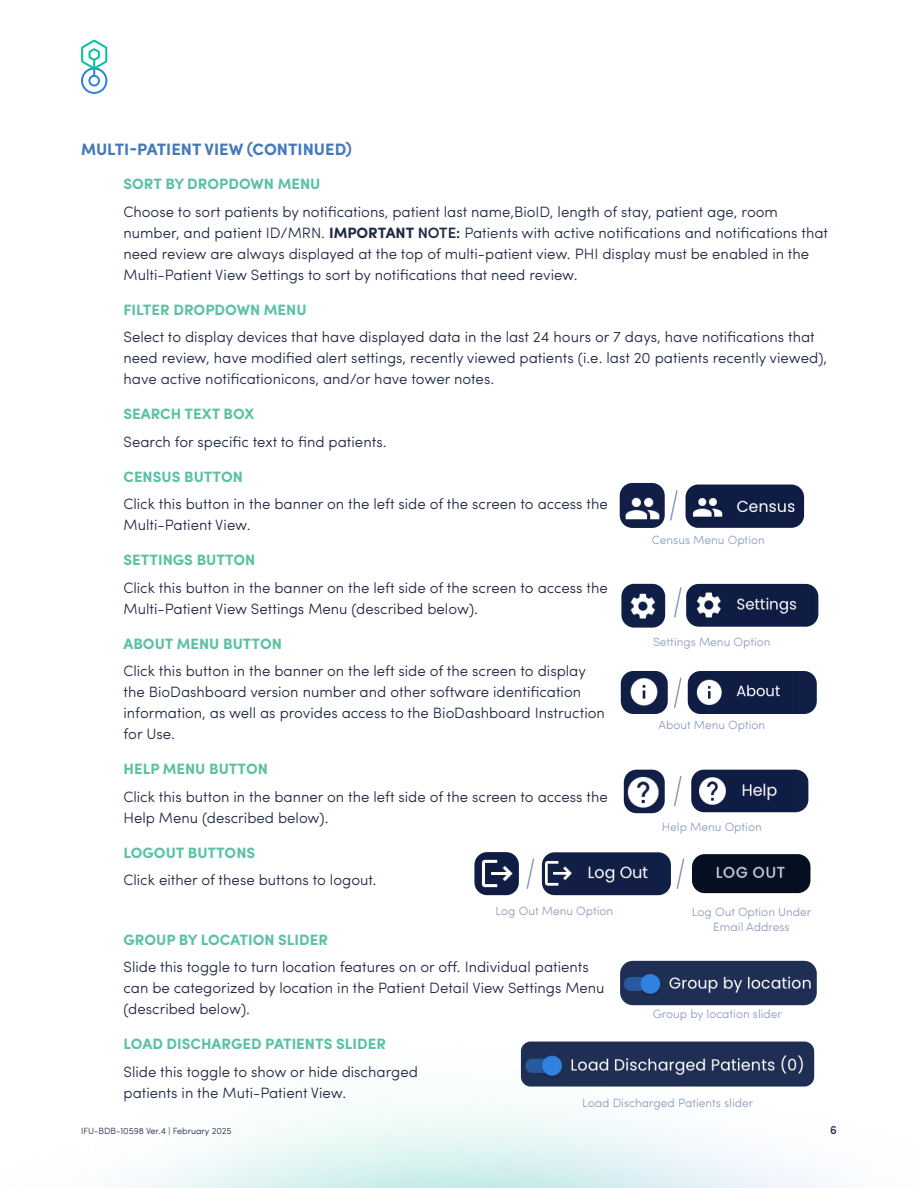
<style>
.page{position:relative;width:918px;height:1188px;background:#fff}
.page>*{position:absolute;margin:0;border:0;box-sizing:border-box;transform-origin:0 0}
.t1{font:700 16.5px "Sofia Pro";color:#4579bd}
.t2{font:300 15px/21px "Sofia Pro";color:#202944}
.t3{font:700 15px "Sofia Pro";color:#5bc1a5}
.t4{font:300 12px/15px "Sofia Pro";color:#8f9dbb;text-align:center}
.t5{font:500 12px "Sofia Pro";color:#202944}
.t6{font:300 9px "Sofia Pro";color:#202944}
.s1{font-weight:700}
.s2{font-weight:600}
</style>
<div class="page">
<svg style="left:81px;top:40px;width:26px;height:54px"></svg>
<img style="left:686px;top:485px;width:118px;height:43px">
<img style="left:620px;top:483px;width:45px;height:45px">
<svg style="left:670px;top:490px;width:8px;height:31px"></svg>
<img style="left:621px;top:584px;width:44px;height:44px">
<img style="left:686px;top:584px;width:132px;height:43px">
<svg style="left:674px;top:587px;width:8px;height:31px"></svg>
<img style="left:621px;top:671px;width:47px;height:43px">
<img style="left:688px;top:671px;width:129px;height:43px">
<svg style="left:674px;top:677px;width:8px;height:31px"></svg>
<img style="left:624px;top:770px;width:41px;height:43px">
<img style="left:691px;top:770px;width:117px;height:42px">
<svg style="left:674px;top:775px;width:8px;height:32px"></svg>
<img style="left:474px;top:852px;width:45px;height:43px">
<img style="left:542px;top:852px;width:129px;height:43px">
<img style="left:692px;top:854px;width:118px;height:39px">
<svg style="left:526px;top:858px;width:9px;height:31px"></svg>
<svg style="left:676px;top:858px;width:9px;height:31px"></svg>
<img style="left:620px;top:961px;width:197px;height:44px">
<img style="left:521px;top:1042px;width:293px;height:45px">
<p class="t1" style="left:81px;top:136px;width:272px">MULTI-PATIENT VIEW (CONTINUED)</p>
<p class="t3" style="left:124px;top:173px;width:198px">SORT BY DROPDOWN MENU</p>
<p class="t2" style="left:124px;top:200px;width:706px">Choose to sort patients by notifications, patient last name,BioID, length of stay, patient age, room number, and patient ID/MRN. <span class="s1">IMPORTANT</span> <span class="s2">NOTE:</span> Patients with active notifications and notifications that need review are always displayed at the top of multi-patient view. PHI display must be enabled in the Multi-Patient View Settings to sort by notifications that need review.</p>
<p class="t3" style="left:124px;top:298px;width:185px">FILTER DROPDOWN MENU</p>
<p class="t2" style="left:124px;top:326px;width:705px">Select to display devices that have displayed data in the last 24 hours or 7 days, have notifications that need review, have modified alert settings, recently viewed patients (i.e. last 20 patients recently viewed), have active notificationicons, and/or have tower notes.</p>
<p class="t3" style="left:124px;top:403px;width:132px">SEARCH TEXT BOX</p>
<p class="t2" style="left:124px;top:430px;width:264px">Search for specific text to find patients.</p>
<p class="t3" style="left:124px;top:465px;width:121px">CENSUS BUTTON</p>
<p class="t2" style="left:124px;top:493px;width:486px">Click this button in the banner on the left side of the screen to access the<br>Multi-Patient View.</p>
<p class="t3" style="left:124px;top:549px;width:133px">SETTINGS BUTTON</p>
<p class="t2" style="left:124px;top:576px;width:486px">Click this button in the banner on the left side of the screen to access the<br>Multi-Patient View Settings Menu (described below).</p>
<p class="t3" style="left:124px;top:632px;width:160px">ABOUT MENU BUTTON</p>
<p class="t2" style="left:124px;top:660px;width:483px">Click this button in the banner on the left side of the screen to display the BioDashboard version number and other software identification information, as well as provides access to the BioDashboard Instruction for Use.</p>
<p class="t3" style="left:124px;top:758px;width:146px">HELP MENU BUTTON</p>
<p class="t2" style="left:124px;top:785px;width:486px">Click this button in the banner on the left side of the screen to access the<br>Help Menu (described below).</p>
<p class="t3" style="left:124px;top:841px;width:133px">LOGOUT BUTTONS</p>
<p class="t2" style="left:124px;top:869px;width:255px">Click either of these buttons to logout.</p>
<p class="t4" style="left:652px;top:532px;width:114px">Census Menu Option</p>
<p class="t4" style="left:653px;top:633px;width:119px">Settings Menu Option</p>
<p class="t4" style="left:658px;top:716px;width:108px">About Menu Option</p>
<p class="t4" style="left:662px;top:818px;width:101px">Help Menu Option</p>
<p class="t4" style="left:496px;top:903px;width:119px">Log Out Menu Option</p>
<p class="t4" style="left:692px;top:903px;width:121px">Log Out Option Under<br>Email Address</p>
<p class="t3" style="left:124px;top:928px;width:206px">GROUP BY LOCATION SLIDER</p>
<p class="t2" style="left:124px;top:956px;width:483px">Slide this toggle to turn location features on or off. Individual patients can be categorized by location in the Patient Detail View Settings Menu (described below).</p>
<p class="t3" style="left:124px;top:1033px;width:264px">LOAD DISCHARGED PATIENTS SLIDER</p>
<p class="t2" style="left:124px;top:1060px;width:296px">Slide this toggle to show or hide discharged patients in the Muti-Patient View.</p>
<p class="t4" style="left:653px;top:1006px;width:131px">Group by location slider</p>
<p class="t4" style="left:582px;top:1094px;width:173px">Load Discharged Patients slider</p>
<p class="t6" style="left:81px;top:1124px;width:152px">IFU-BDB-10598 Ver.4 | February 2025</p>
<p class="t5" style="left:830px;top:1121px;width:8px">6</p>
</div>
